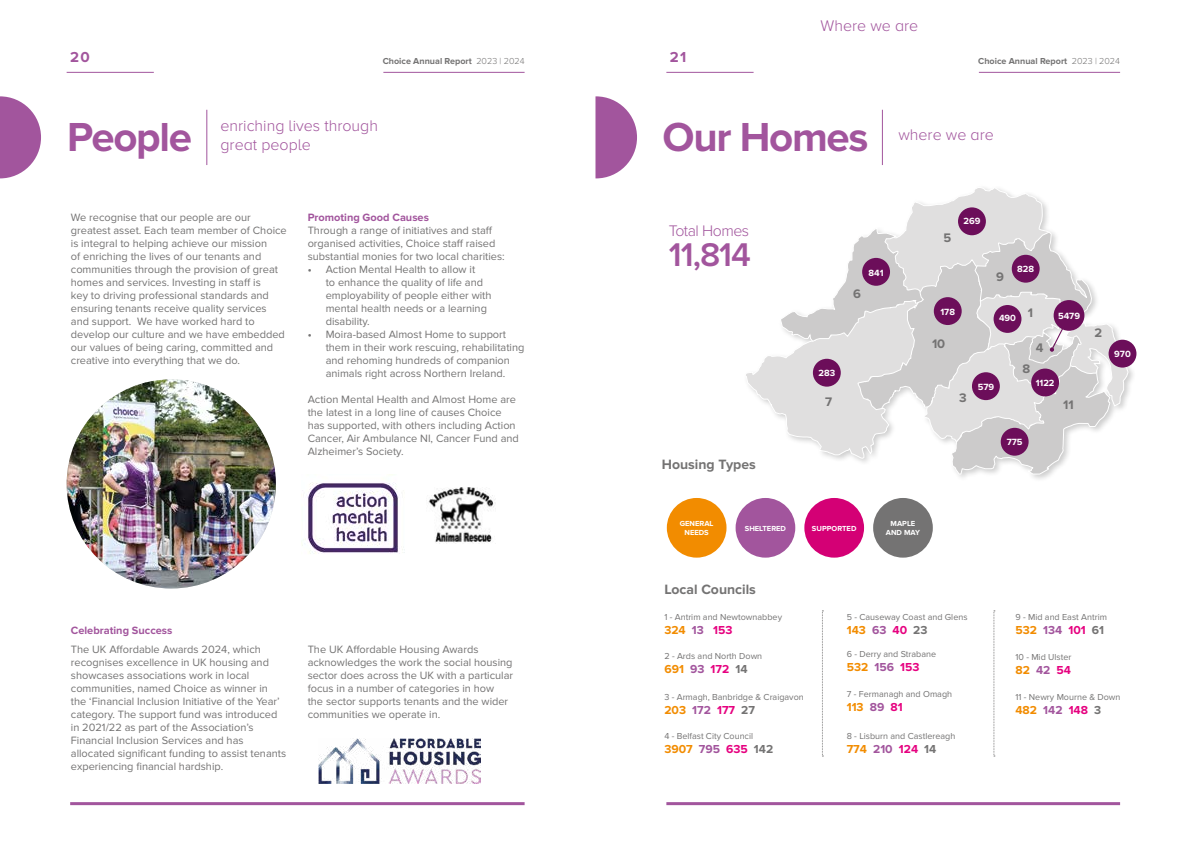
<style>
.page{position:relative;width:1191px;height:842px;background:#fff}
.page>*{position:absolute;margin:0;border:0;box-sizing:border-box;transform-origin:0 0}
.t1{font:700 42px "Proxima Nova";letter-spacing:-.03em;color:#a2559d}
.t2{font:600 34.1px "Proxima Nova";color:#a2559d}
.t3{font:300 16px "Proxima Nova A";color:#a2559d}
.t4{font:300 15.9px "Proxima Nova";letter-spacing:-.03em;color:#a2559d}
.t5{font:700 15px "Proxima Nova";color:#a2559d}
.t6{font:700 14px "Proxima Nova";color:#747373}
.t7{font:700 12.9px "Proxima Nova";color:#747373}
.t8{font:700 12px "Proxima Nova";color:#f28c00}
.t9{font:11px/13px "Proxima Nova";color:#747373}
.t10{font:700 11px "Proxima Nova";color:#a2559d}
.t11{font:700 9.3px "Proxima Nova";color:#fff}
.t12{font:9px "Proxima Nova";color:#747373}
.t13{font:700 9px "Proxima Nova";color:#747373}
.t14{font:700 7.6px/9.1px "Proxima Nova";color:#fff;text-align:center}
.s1{font-weight:300}
.s2{font-weight:700}
.s3{color:#a2559d}
.s4{color:#e6007f}
.s5{color:#747373}
</style>
<div class="page">
<hr style="left:70px;top:802px;width:454px;height:3px;background:#a2559d">
<hr style="left:67px;top:72px;width:87px;height:1px;background:#a2559d">
<hr style="left:383px;top:72px;width:141px;height:1px;background:#a2559d">
<hr style="left:666px;top:802px;width:454px;height:3px;background:#a2559d">
<hr style="left:666px;top:72px;width:87px;height:1px;background:#a2559d">
<hr style="left:979px;top:72px;width:141px;height:1px;background:#a2559d">
<svg style="left:746px;top:188px;width:382px;height:287px"></svg>
<div style="left:813px;top:359px;width:27px;height:28px;background:#6c0e5a;border-radius:50%"></div>
<div style="left:933px;top:297px;width:28px;height:28px;background:#6c0e5a;border-radius:50%"></div>
<div style="left:972px;top:372px;width:27px;height:28px;background:#6c0e5a;border-radius:50%"></div>
<div style="left:862px;top:258px;width:28px;height:28px;background:#6c0e5a;border-radius:50%"></div>
<div style="left:958px;top:207px;width:28px;height:28px;background:#6c0e5a;border-radius:50%"></div>
<div style="left:1000px;top:428px;width:28px;height:28px;background:#6c0e5a;border-radius:50%"></div>
<div style="left:993px;top:305px;width:28px;height:28px;background:#6c0e5a;border-radius:50%"></div>
<div style="left:1108px;top:340px;width:28px;height:28px;background:#6c0e5a;border-radius:50%"></div>
<div style="left:1011px;top:255px;width:28px;height:28px;background:#6c0e5a;border-radius:50%"></div>
<div style="left:1031px;top:369px;width:28px;height:27px;background:#6c0e5a;border-radius:50%"></div>
<div style="left:1053px;top:300px;width:31px;height:31px;background:#6c0e5a;border-radius:50%"></div>
<svg style="left:993px;top:611px;width:2px;height:146px"></svg>
<svg style="left:822px;top:611px;width:1px;height:146px"></svg>
<div style="left:735px;top:498px;width:60px;height:60px;background:#a2559d;border-radius:50%"></div>
<div style="left:804px;top:498px;width:60px;height:60px;background:#d40075;border-radius:50%"></div>
<div style="left:667px;top:498px;width:59px;height:60px;background:#f28c00;border-radius:50%"></div>
<div style="left:873px;top:498px;width:59px;height:60px;background:#747373;border-radius:50%"></div>
<img style="left:301px;top:474px;width:104px;height:80px">
<img style="left:428px;top:487px;width:67px;height:57px">
<hr style="left:206px;top:110px;width:1px;height:55px;background:#a2559d">
<img style="left:318px;top:738px;width:162px;height:45px">
<svg style="left:595px;top:96px;width:42px;height:82px"></svg>
<hr style="left:882px;top:110px;width:1px;height:55px;background:#a2559d">
<img style="left:67px;top:379px;width:209px;height:209px;border-radius:105px">
<svg style="left:0;top:96px;width:41px;height:82px"></svg>
<p class="t3" style="left:820px;top:17px;width:99px">Where we are</p>
<h3 class="t5" style="left:70px;top:48px;width:21px">20</h3>
<p class="t13" style="left:383px;top:56px;width:143px">Choice Annual Report <span class="s1">2023 | 2024</span></p>
<h3 class="t5" style="left:670px;top:48px;width:18px">21</h3>
<p class="t13" style="left:978px;top:56px;width:143px">Choice Annual Report <span class="s1">2023 | 2024</span></p>
<p class="t1" style="left:67px;top:113px;width:126px">People</p>
<p class="t3" style="left:220px;top:116px;width:159px">enriching lives through</p>
<p class="t3" style="left:220px;top:135px;width:92px">great people</p>
<p class="t1" style="left:662px;top:113px;width:208px">Our Homes</p>
<p class="t3" style="left:898px;top:126px;width:97px">where we are</p>
<p class="t9" style="left:71px;top:211px;width:217px">We recognise that our people are our greatest asset. Each team member of Choice is integral to helping achieve our mission<br>of enriching the lives of our tenants and communities through the provision of great homes and services. Investing in staff is<br>key to driving professional standards and ensuring tenants receive quality services and support. We have worked hard to develop our culture and we have embedded our values of being caring, committed and creative into everything that we do.</p>
<p class="t10" style="left:308px;top:211px;width:123px">Promoting Good Causes</p>
<p class="t9" style="left:308px;top:224px;width:198px">Through a range of initiatives and staff organised activities, Choice staff raised substantial monies for two local charities:</p>
<p class="t9" style="left:326px;top:263px;width:167px;text-indent:-18px"><span class="s2">•</span> Action Mental Health to allow it<br>to enhance the quality of life and employability of people either with mental health needs or a learning disability.</p>
<p class="t9" style="left:326px;top:328px;width:200px;text-indent:-18px"><span class="s2">•</span> Moira-based Almost Home to support them in their work rescuing, rehabilitating and rehoming hundreds of companion animals right across Northern Ireland.</p>
<p class="t9" style="left:308px;top:393px;width:213px">Action Mental Health and Almost Home are the latest in a long line of causes Choice has supported, with others including Action Cancer, Air Ambulance NI, Cancer Fund and Alzheimer’s Society.</p>
<p class="t4" style="left:669px;top:221px;width:82px">Total Homes</p>
<p class="t2" style="left:669px;top:235px;width:84px">11,814</p>
<p class="t6" style="left:662px;top:456px;width:95px">Housing Types</p>
<p class="t7" style="left:853px;top:286px;width:9px">6</p>
<p class="t11" style="left:868px;top:267px;width:17px">841</p>
<p class="t11" style="left:818px;top:368px;width:18px">283</p>
<p class="t7" style="left:943px;top:230px;width:9px">5</p>
<p class="t11" style="left:963px;top:216px;width:18px">269</p>
<p class="t7" style="left:996px;top:269px;width:9px">9</p>
<p class="t11" style="left:1017px;top:264px;width:18px">828</p>
<p class="t11" style="left:940px;top:306px;width:16px">178</p>
<p class="t7" style="left:932px;top:336px;width:15px">10</p>
<p class="t11" style="left:999px;top:313px;width:19px">490</p>
<p class="t7" style="left:1028px;top:306px;width:7px">1</p>
<p class="t7" style="left:1035px;top:340px;width:9px">4</p>
<p class="t7" style="left:1022px;top:362px;width:9px">8</p>
<p class="t11" style="left:1058px;top:311px;width:24px">5479</p>
<p class="t11" style="left:977px;top:381px;width:18px">579</p>
<p class="t11" style="left:1035px;top:378px;width:20px">1122</p>
<p class="t7" style="left:825px;top:395px;width:9px">7</p>
<p class="t7" style="left:959px;top:390px;width:9px">3</p>
<p class="t11" style="left:1006px;top:437px;width:17px">775</p>
<p class="t7" style="left:1063px;top:398px;width:12px">11</p>
<p class="t7" style="left:1094px;top:326px;width:9px">2</p>
<p class="t11" style="left:1114px;top:349px;width:18px">970</p>
<p class="t14" style="left:679px;top:519px;width:35px">GENERAL<br>NEEDS</p>
<p class="t14" style="left:886px;top:519px;width:36px">MAPLE<br>AND MAY</p>
<p class="t14" style="left:745px;top:524px;width:43px">SHELTERED</p>
<p class="t14" style="left:812px;top:524px;width:46px">SUPPORTED</p>
<p class="t6" style="left:664px;top:581px;width:93px">Local Councils</p>
<p class="t10" style="left:71px;top:624px;width:103px">Celebrating Success</p>
<p class="t12" style="left:664px;top:612px;width:119px">1 - Antrim and Newtownabbey</p>
<p class="t8" style="left:664px;top:623px;width:70px">324 <span class="s3">13</span> <span class="s4">153</span></p>
<p class="t12" style="left:846px;top:612px;width:122px">5 - Causeway Coast and Glens</p>
<p class="t8" style="left:846px;top:623px;width:82px">143 <span class="s3">63</span> <span class="s4">40</span> <span class="s5">23</span></p>
<p class="t12" style="left:1015px;top:612px;width:93px">9 - Mid and East Antrim</p>
<p class="t8" style="left:1015px;top:623px;width:90px">532 <span class="s3">134</span> <span class="s4">101</span> <span class="s5">61</span></p>
<p class="t9" style="left:71px;top:643px;width:217px">The UK Affordable Awards 2024, which recognises excellence in UK housing and showcases associations work in local communities, named Choice as winner in<br>the ‘Financial Inclusion Initiative of the Year’ category. The support fund was introduced in 2021/22 as part of the Association’s Financial Inclusion Services and has allocated significant funding to assist tenants experiencing financial hardship.</p>
<p class="t9" style="left:308px;top:643px;width:207px">The UK Affordable Housing Awards acknowledges the work the social housing sector does across the UK with a particular focus in a number of categories in how<br>the sector supports tenants and the wider communities we operate in.</p>
<p class="t12" style="left:664px;top:651px;width:99px">2 - Ards and North Down</p>
<p class="t8" style="left:664px;top:662px;width:85px">691 <span class="s3">93</span> <span class="s4">172</span> <span class="s5">14</span></p>
<p class="t12" style="left:846px;top:649px;width:91px">6 - Derry and Strabane</p>
<p class="t8" style="left:846px;top:660px;width:74px">532 <span class="s3">156</span> <span class="s4">153</span></p>
<p class="t12" style="left:1015px;top:652px;width:57px">10 - Mid Ulster</p>
<p class="t8" style="left:1015px;top:663px;width:57px">82 <span class="s3">42</span> <span class="s4">54</span></p>
<p class="t12" style="left:664px;top:692px;width:141px">3 - Armagh, Banbridge &amp; Craigavon</p>
<p class="t8" style="left:664px;top:703px;width:92px">203 <span class="s3">172</span> <span class="s4">177</span> <span class="s5">27</span></p>
<p class="t12" style="left:846px;top:689px;width:107px">7 - Fermanagh and Omagh</p>
<p class="t8" style="left:846px;top:700px;width:57px">113 <span class="s3">89</span> <span class="s4">81</span></p>
<p class="t12" style="left:1015px;top:691px;width:107px">11 - Newry Mourne &amp; Down</p>
<p class="t8" style="left:1015px;top:703px;width:87px">482 <span class="s3">142</span> <span class="s4">148</span> <span class="s5">3</span></p>
<p class="t12" style="left:664px;top:731px;width:90px">4 - Belfast City Council</p>
<p class="t8" style="left:664px;top:742px;width:110px">3907 <span class="s3">795</span> <span class="s4">635</span> <span class="s5">142</span></p>
<p class="t12" style="left:846px;top:731px;width:110px">8 - Lisburn and Castlereagh</p>
<p class="t8" style="left:846px;top:742px;width:91px">774 <span class="s3">210</span> <span class="s4">124</span> <span class="s5">14</span></p>
</div>
